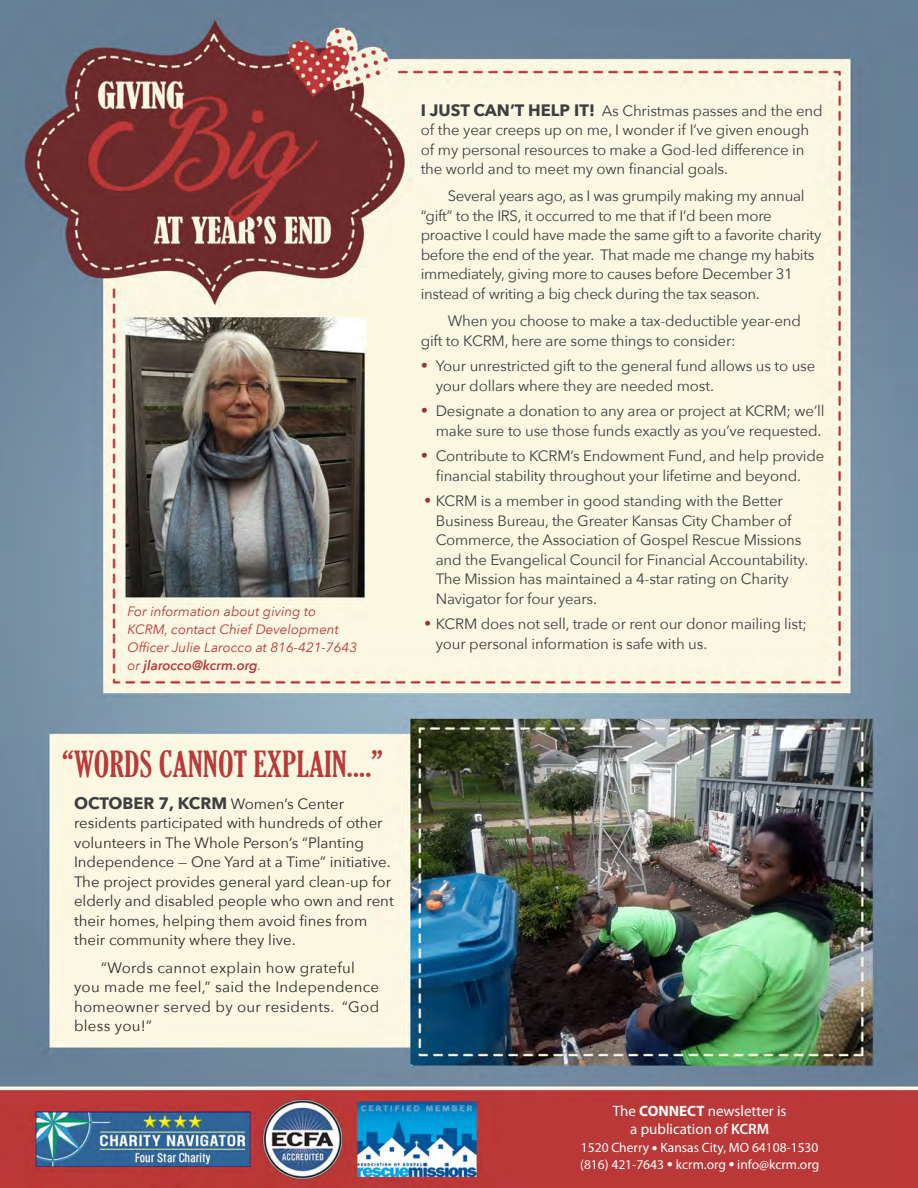
<style>
.page{position:relative;width:918px;height:1188px;background:#fff}
.page>*{position:absolute;margin:0;border:0;box-sizing:border-box;transform-origin:0 0}
.t1{font:extra-condensed 34.5px "Gloucester";letter-spacing:.01em;color:#ba3939}
.t2{font:700 16.5px "Avenir Next";color:#3e3e3f}
.t3{font:15px/19.5px "Avenir Next";letter-spacing:-.01em;color:#3e3e3f}
.t4{font:15px/19.5px "Avenir Next";color:#2e2b2c}
.t5{font:15px/19.5px "Avenir Next";letter-spacing:.02em;color:#2e2b2c}
.t6{font:15px "Myriad Pro";color:#fff}
.t7{font:italic 13.5px/18px "Avenir Next";color:#ba3939}
.t8{font:13.5px "Myriad Pro";color:#fff}
.s1{font-weight:600}
.s2{font-weight:700;font-size:16.5px}
.s3{font-family:"Cambria";font-size:16.5px;color:#973334}
.s4{font-weight:400;font-size:15px;color:#2e2b2c}
.s5{font-weight:700}
</style>
<div class="page">
<img style="left:0;top:0;width:918px;height:1188px">
<p class="t7" style="left:127px;top:602px;width:231px">For information about giving to<br>KCRM, contact Chief Development<br>Officer Julie Larocco at 816-421-7643 or <span class="s1">jlarocco@kcrm.org</span>.</p>
<p class="t3" style="left:421px;top:100px;width:403px"><span class="s2">I JUST CAN’T HELP IT!</span> As Christmas passes and the end of the year creeps up on me, I wonder if I’ve given enough of my personal resources to make a God-led difference in the world and to meet my own financial goals.</p>
<p class="t3" style="left:421px;top:186px;width:402px;text-indent:27px">Several years ago, as I was grumpily making my annual “gift” to the IRS, it occurred to me that if I’d been more proactive I could have made the same gift to a favorite charity before the end of the year. That made me change my habits immediately, giving more to causes before December 31 instead of writing a big check during the tax season.</p>
<p class="t3" style="left:421px;top:311px;width:382px;text-indent:27px">When you choose to make a tax-deductible year-end gift to KCRM, here are some things to consider:</p>
<p class="t3" style="left:436px;top:356px;width:381px;text-indent:-15px"><span class="s3">•</span> Your unrestricted gift to the general fund allows us to use your dollars where they are needed most.</p>
<p class="t3" style="left:421px;top:401px;width:405px;text-align:right"><span class="s3">•</span> Designate a donation to any area or project at KCRM; we’ll make sure to use those funds exactly as you’ve requested.</p>
<p class="t3" style="left:421px;top:446px;width:405px;text-align:center"><span class="s3">•</span> Contribute to KCRM’s Endowment Fund, and help provide financial stability throughout your lifetime and beyond.</p>
<p class="t3" style="left:436px;top:491px;width:374px;text-indent:-11px"><span class="s3">•</span> KCRM is a member in good standing with the Better Business Bureau, the Greater Kansas City Chamber of Commerce, the Association of Gospel Rescue Missions and the Evangelical Council for Financial Accountability.<br>The Mission has maintained a 4-star rating on Charity Navigator for four years.</p>
<p class="t3" style="left:436px;top:614px;width:373px;text-indent:-11px"><span class="s3">•</span> KCRM does not sell, trade or rent our donor mailing list; your personal information is safe with us.</p>
<p class="t1" style="left:62px;top:744px;width:323px">“WORDS CANNOT EXPLAIN....”</p>
<p class="t2" style="left:74px;top:789px;width:272px">OCTOBER 7, KCRM <span class="s4">Women’s Center</span></p>
<p class="t4" style="left:74px;top:813px;width:321px">residents participated with hundreds of other volunteers in The Whole Person’s “Planting Independence — One Yard at a Time” initiative.<br>The project provides general yard clean-up for elderly and disabled people who own and rent their homes, helping them avoid fines from their community where they live.</p>
<p class="t5" style="left:74px;top:957px;width:307px;text-indent:27px">“Words cannot explain how grateful you made me feel,” said the Independence homeowner served by our residents. “God bless you!”</p>
<p class="t6" style="left:613px;top:1102px;width:175px">The <span class="s5">CONNECT</span> newsletter is</p>
<p class="t6" style="left:630px;top:1120px;width:140px">a publication of <span class="s1">KCRM</span></p>
<p class="t8" style="left:581px;top:1139px;width:239px">1520 Cherry ● Kansas City, MO 64108-1530</p>
<p class="t8" style="left:580px;top:1156px;width:241px">(816) 421-7643 ● kcrm.org ● info@kcrm.org</p>
</div>
